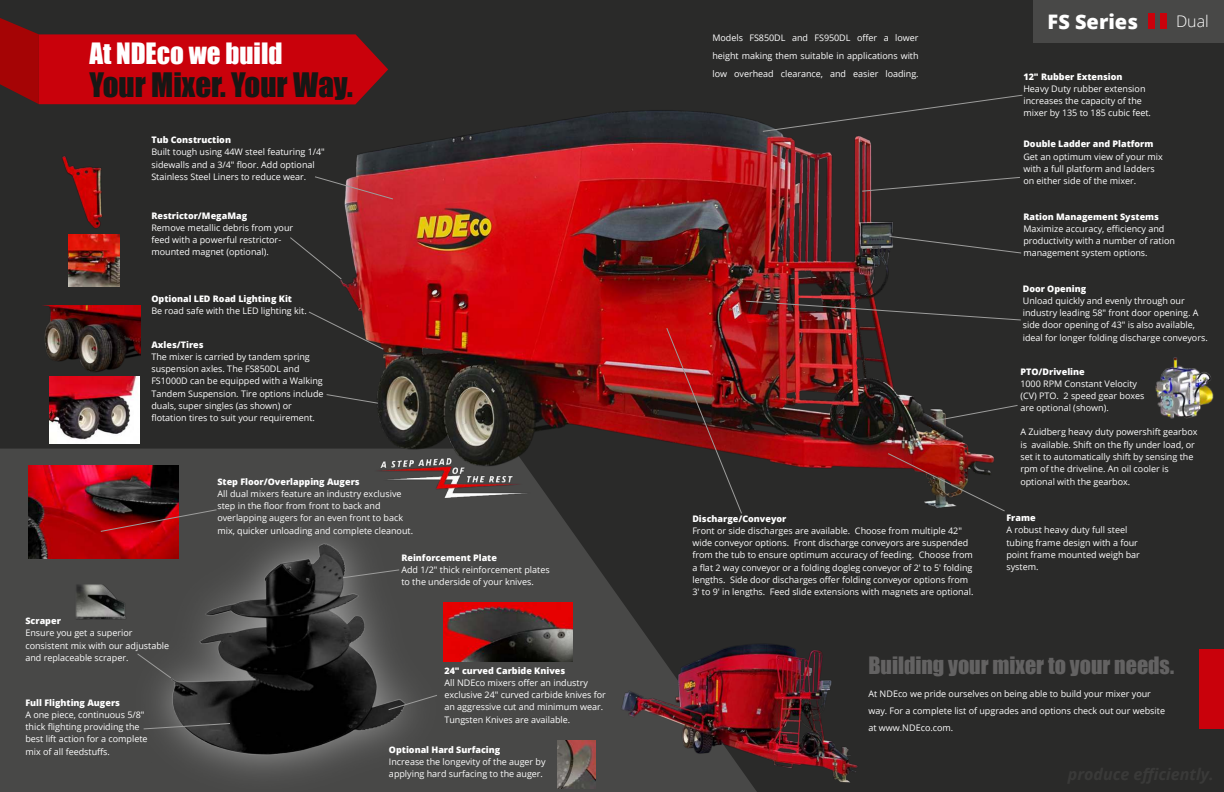
<style>
.page{position:relative;width:1224px;height:792px;background:#2a2a29}
.page>*{position:absolute;margin:0;border:0;box-sizing:border-box;transform-origin:0 0}
.t1{font:31px "Impact";color:#171715}
.t2{font:27px "Impact";color:#fff}
.t3{font:22px "Impact";color:#636262}
.t4{font:800 20px "Open Sans";color:#fff}
.t5{font:300 16px "Open Sans";color:#fff}
.t6{font:9px/12.3px "Open Sans";color:#fff}
.t7{font:800 9px "Open Sans";color:#fff}
</style>
<div class="page">
<svg style="left:0;top:449px;width:765px;height:343px;background:#464544"></svg>
<img style="left:112px;top:484px;width:353px;height:308px">
<img style="left:278px;top:0;width:775px;height:590px">
<svg style="left:0;top:13px;width:388px;height:91px;background:#9b0c12"></svg>
<img style="left:557px;top:741px;width:38px;height:47px">
<svg style="left:314px;top:176px;width:80px;height:24px;background:#89383c"></svg>
<svg style="left:308px;top:311px;width:77px;height:40px;background:#4f2a29"></svg>
<img style="left:665px;top:327px;width:78px;height:188px">
<svg style="left:325px;top:393px;width:54px;height:11px"></svg>
<div style="left:289px;top:236px;width:54px;height:44px;background:#2a2a29"></div>
<img style="left:887px;top:452px;width:119px;height:60px">
<svg style="left:861px;top:176px;width:160px;height:16px;background:#363130"></svg>
<svg style="left:888px;top:235px;width:134px;height:19px;background:#30302f"></svg>
<svg style="left:931px;top:404px;width:88px;height:18px;background:#363634"></svg>
<div style="left:762px;top:94px;width:262px;height:39px;background:#2a2a29"></div>
<img style="left:444px;top:602px;width:128px;height:60px">
<img style="left:64px;top:577px;width:82px;height:61px">
<svg style="left:143px;top:722px;width:88px;height:8px"></svg>
<svg style="left:342px;top:569px;width:58px;height:10px"></svg>
<svg style="left:387px;top:694px;width:51px;height:17px"></svg>
<svg style="left:136px;top:653px;width:36px;height:26px"></svg>
<div style="left:1033px;top:0;width:191px;height:42px;background:#484847"></div>
<div style="left:1149px;top:14px;width:6px;height:15px;background:#c9010b"></div>
<div style="left:1199px;top:649px;width:25px;height:79px;background:#c9010b"></div>
<div style="left:1161px;top:14px;width:6px;height:15px;background:#c9010b"></div>
<img style="left:29px;top:466px;width:150px;height:92px">
<svg style="left:100px;top:509px;width:118px;height:24px;background:#701f21"></svg>
<img style="left:375px;top:458px;width:155px;height:39px">
<img style="left:50px;top:376px;width:90px;height:68px">
<img style="left:54px;top:156px;width:61px;height:72px">
<img style="left:745px;top:300px;width:277px;height:21px">
<img style="left:615px;top:617px;width:248px;height:175px">
<img style="left:1141px;top:358px;width:81px;height:61px">
<img style="left:68px;top:234px;width:52px;height:52px">
<img style="left:37px;top:305px;width:104px;height:68px">
<h2 class="t2" style="left:89px;top:43px;width:195px">At NDEco we build</h2>
<p class="t6" style="left:712px;top:30px;width:208px;line-height:18px;text-align:justify">Models FS850DL and FS950DL offer a lower height making them suitable in applications with low overhead clearance, and easier loading.</p>
<h1 class="t1" style="left:89px;top:72px;width:265px">Your Mixer. Your Way.</h1>
<p class="t7" style="left:151px;top:136px;width:81px">Tub Construction</p>
<p class="t6" style="left:151px;top:147px;width:175px">Built tough using 44W steel featuring 1/4" sidewalls and a 3/4" floor. Add optional<br>Stainless Steel Liners to reduce wear.</p>
<p class="t7" style="left:151px;top:212px;width:97px">Restrictor/MegaMag</p>
<p class="t6" style="left:151px;top:222px;width:143px">Remove metallic debris from your feed with a powerful restrictor&shy;mounted magnet (optional).</p>
<p class="t7" style="left:151px;top:295px;width:142px">Optional LED Road Lighting Kit</p>
<p class="t6" style="left:151px;top:305px;width:157px">Be road safe with the LED lighting kit.</p>
<p class="t7" style="left:151px;top:341px;width:54px">Axles/Tires</p>
<p class="t6" style="left:151px;top:351px;width:174px">The mixer is carried by tandem spring suspension axles. The FS850DL and FS1000D can be equipped with a Walking Tandem Suspension. Tire options include duals, super singles (as shown) or flotation tires to suit your requirement.</p>
<p class="t7" style="left:217px;top:478px;width:144px">Step Floor/Overlapping Augers</p>
<p class="t6" style="left:217px;top:488px;width:197px">All dual mixers feature an industry exclusive step in the floor from front to back and overlapping augers for an even front to back mix, quicker unloading and complete cleanout.</p>
<p class="t7" style="left:401px;top:554px;width:97px">Reinforcement Plate</p>
<p class="t6" style="left:401px;top:564px;width:150px">Add 1/2" thick reinforcement plates to the underside of your knives.</p>
<p class="t7" style="left:692px;top:515px;width:96px">Discharge/Conveyor</p>
<p class="t6" style="left:692px;top:525px;width:283px">Front or side discharges are available. Choose from multiple 42" wide conveyor options. Front discharge conveyors are suspended from the tub to ensure optimum accuracy of feeding. Choose from a flat 2 way conveyor or a folding dogleg conveyor of 2' to 5' folding lengths. Side door discharges offer folding conveyor options from 3' to 9' in lengths. Feed slide extensions with magnets are optional.</p>
<h3 class="t4" style="left:1048px;top:13px;width:92px">FS Series</h3>
<h3 class="t5" style="left:1176px;top:12px;width:34px">Dual</h3>
<p class="t7" style="left:1023px;top:73px;width:101px">12" Rubber Extension</p>
<p class="t6" style="left:1023px;top:83px;width:129px">Heavy Duty rubber extension increases the capacity of the mixer by 135 to 185 cubic feet.</p>
<p class="t7" style="left:1023px;top:141px;width:131px">Double Ladder and Platform</p>
<p class="t6" style="left:1023px;top:151px;width:141px">Get an optimum view of your mix with a full platform and ladders on either side of the mixer.</p>
<p class="t7" style="left:1023px;top:213px;width:137px">Ration Management Systems</p>
<p class="t6" style="left:1023px;top:223px;width:153px">Maximize accuracy, efficiency and productivity with a number of ration management system options.</p>
<p class="t7" style="left:1023px;top:285px;width:65px">Door Opening</p>
<p class="t6" style="left:1023px;top:295px;width:186px">Unload quickly and evenly through our industry leading 58" front door opening. A side door opening of 43" is also available, ideal for longer folding discharge conveyors.</p>
<p class="t7" style="left:1020px;top:368px;width:66px">PTO/Driveline</p>
<p class="t6" style="left:1020px;top:378px;width:126px">1000 RPM Constant Velocity (CV) PTO. 2 speed gear boxes are optional (shown).</p>
<p class="t6" style="left:1020px;top:427px;width:179px">A Zuidberg heavy duty powershift gearbox is available. Shift on the fly under load, or set it to automatically shift by sensing the rpm of the driveline. An oil cooler is optional with the gearbox.</p>
<p class="t7" style="left:1006px;top:514px;width:31px">Frame</p>
<p class="t6" style="left:1006px;top:525px;width:135px">A robust heavy duty full steel tubing frame design with a four point frame mounted weigh bar system.</p>
<p class="t7" style="left:25px;top:617px;width:37px">Scraper</p>
<p class="t6" style="left:25px;top:628px;width:145px">Ensure you get a superior consistent mix with our adjustable and replaceable scraper.</p>
<p class="t7" style="left:25px;top:699px;width:96px">Full Flighting Augers</p>
<p class="t6" style="left:25px;top:709px;width:124px">A one piece, continuous 5/8" thick flighting providing the best lift action for a complete mix of all feedstuffs.</p>
<p class="t7" style="left:444px;top:667px;width:122px">24" curved Carbide Knives</p>
<p class="t6" style="left:444px;top:677px;width:163px">All NDEco mixers offer an industry exclusive 24" curved carbide knives for an aggressive cut and minimum wear.<br>Tungsten Knives are available.</p>
<p class="t7" style="left:389px;top:746px;width:113px">Optional Hard Surfacing</p>
<p class="t6" style="left:389px;top:756px;width:158px">Increase the longevity of the auger by applying hard surfacing to the auger.</p>
<h3 class="t3" style="left:868px;top:656px;width:307px">Building your mixer to your needs.</h3>
<p class="t6" style="left:868px;top:687px;width:298px;line-height:17px">At NDEco we pride ourselves on being able to build your mixer your way. For a complete list of upgrades and options check out our website at www.NDEco.com.</p>
</div>
